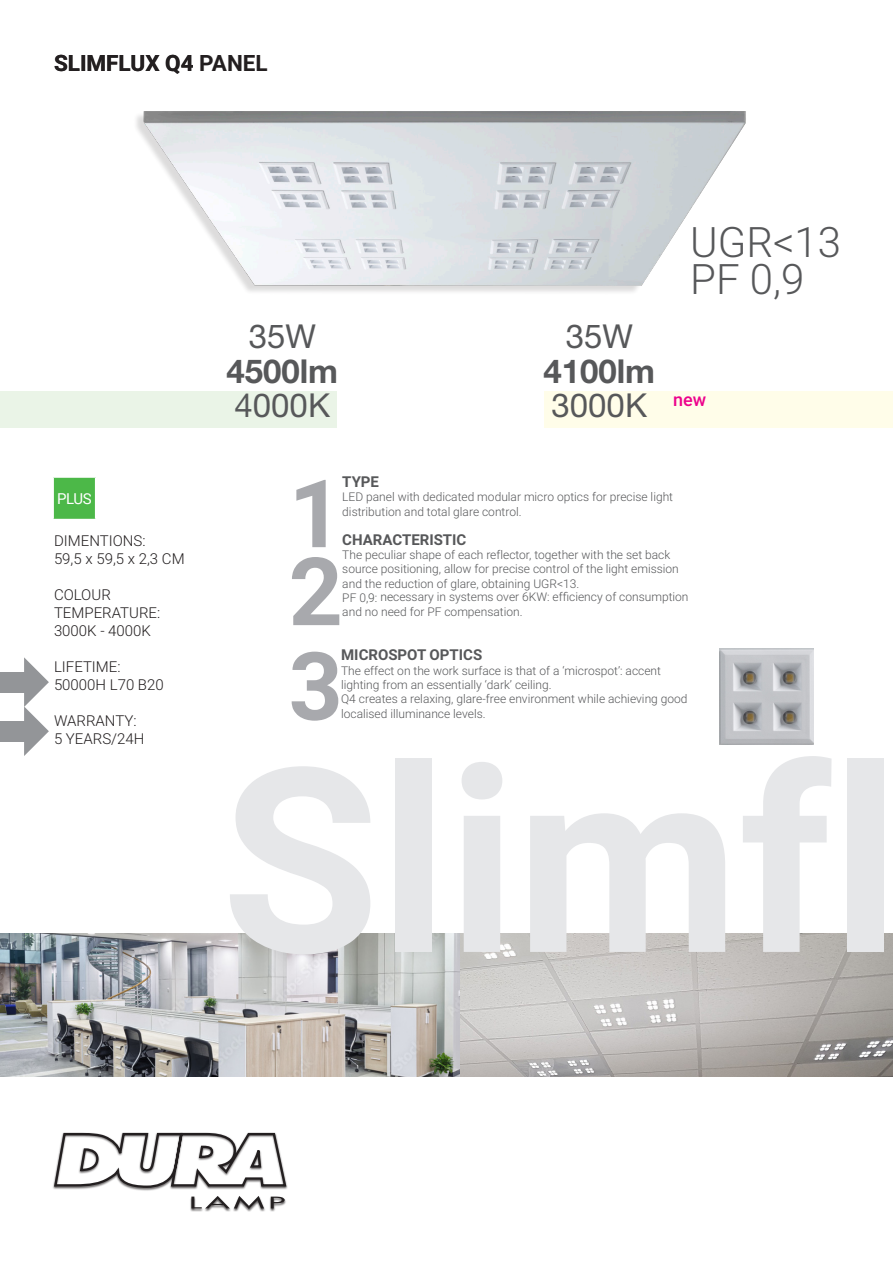
<style>
.page{position:relative;width:893px;height:1263px;background:#fff}
.page>*{position:absolute;margin:0;border:0;box-sizing:border-box;transform-origin:0 0}
.NOME_PRODOTTO{font:700 257.55px "Roboto";color:#e6e7e9}
.t1{font:700 94.5px "Roboto";color:#a8a9ad}
.t2{font:300 42px "Roboto";color:#57585a}
.Duralamp_BODY{font:33px "Helvetica Neue LT Std";color:#57585a}
.Duralamp_BODY-2{font:700 33px "Helvetica Neue LT Std";color:#57585a}
.NOME_PRODOTTO-2{font:700 22.5px "Roboto";color:#231f20}
.t3{font:500 18px "Roboto";color:#ed028c}
.codice_prodotto{font:300 15px "Roboto";color:#231f20}
.t4{font:700 15px "Roboto";color:#57585a}
.dati_quadratini{font:15px "Roboto";color:#fff}
.codice_prodotto-2{font:300 12px/14.4px "Roboto";color:#57585a}
.s1{color:#4f5252}
</style>
<div class="page">
<img style="left:0;top:933px;width:461px;height:143px">
<div style="left:0;top:391px;width:336px;height:37px;background:#eaf4e7"></div>
<img style="left:461px;top:933px;width:432px;height:143px">
<div style="left:53px;top:477px;width:43px;height:42px;background:#4cb848"></div>
<hr style="left:52px;top:476px;width:44px;height:2px;background:#fff">
<hr style="left:52px;top:478px;width:2px;height:41px;background:#fff">
<hr style="left:95px;top:478px;width:1px;height:41px;background:#fff">
<div style="left:0;top:721px;width:24px;height:20px;background:#939598"></div>
<div style="left:0;top:672px;width:24px;height:20px;background:#939598"></div>
<svg style="left:24px;top:657px;width:25px;height:99px"></svg>
<img style="left:719px;top:649px;width:94px;height:96px">
<div style="left:544px;top:391px;width:349px;height:37px;background:#fffde9"></div>
<svg style="left:53px;top:1060px;width:235px;height:129px"></svg>
<svg style="left:271px;top:1196px;width:14px;height:12px"></svg>
<svg style="left:191px;top:1196px;width:73px;height:13px"></svg>
<img style="left:136px;top:111px;width:610px;height:181px">
<p class="NOME_PRODOTTO-2" style="left:54px;top:47px;width:215px">SLIMFLUX Q4 PANEL</p>
<p class="Duralamp_BODY" style="left:249px;top:317px;width:69px">35W</p>
<p class="Duralamp_BODY-2" style="left:226px;top:350px;width:113px">4500lm</p>
<p class="Duralamp_BODY" style="left:235px;top:385px;width:97px">4000K</p>
<p class="t2" style="left:690px;top:213px;width:152px">UGR&lt;13</p>
<p class="t2" style="left:690px;top:250px;width:116px">PF 0,9</p>
<p class="Duralamp_BODY" style="left:566px;top:317px;width:69px">35W</p>
<p class="Duralamp_BODY-2" style="left:543px;top:350px;width:113px">4100lm</p>
<p class="Duralamp_BODY" style="left:552px;top:385px;width:97px">3000K</p>
<p class="t3" style="left:673px;top:387px;width:35px">new</p>
<p class="dati_quadratini" style="left:57px;top:488px;width:36px">PLUS</p>
<p class="codice_prodotto" style="left:54px;top:530px;width:93px">DIMENTIONS:</p>
<p class="codice_prodotto" style="left:54px;top:548px;width:132px">59,5 x 59,5 x 2,3 CM</p>
<p class="codice_prodotto" style="left:54px;top:584px;width:58px">COLOUR</p>
<p class="codice_prodotto" style="left:54px;top:602px;width:108px">TEMPERATURE:</p>
<p class="codice_prodotto" style="left:54px;top:620px;width:98px">3000K - 4000K</p>
<p class="codice_prodotto" style="left:54px;top:656px;width:68px">LIFETIME:</p>
<p class="codice_prodotto" style="left:54px;top:674px;width:111px">50000H L70 B20</p>
<p class="codice_prodotto" style="left:54px;top:710px;width:84px">WARRANTY:</p>
<p class="codice_prodotto" style="left:54px;top:728px;width:92px">5 YEARS/24H</p>
<p class="t4" style="left:342px;top:471px;width:38px">TYPE</p>
<p class="codice_prodotto-2" style="left:342px;top:489px;width:332px">LED panel with dedicated modular micro optics for precise light distribution and total glare control.</p>
<p class="t4" style="left:342px;top:529px;width:126px">CHARACTERISTIC</p>
<p class="codice_prodotto-2" style="left:342px;top:547px;width:338px">The peculiar shape of each reflector, together with the set back source positioning, allow for precise control of the light emission and the reduction of glare, obtaining UGR&lt;13.</p>
<p class="codice_prodotto-2" style="left:342px;top:590px;width:348px">PF 0<span class="s1">,9: ne</span>cessary in systems over 6KW: efficiency of consumption and no need for PF compensation.</p>
<p class="t1" style="left:289px;top:447px;width:56px">1</p>
<p class="t1" style="left:289px;top:525px;width:56px">2</p>
<p class="t4" style="left:341px;top:644px;width:143px">MICROSPOT OPTICS</p>
<p class="codice_prodotto-2" style="left:341px;top:663px;width:321px">The effect on the work surface is that of a ‘microspot’: accent lighting from an essentially ‘dark’ ceiling.</p>
<p class="codice_prodotto-2" style="left:341px;top:691px;width:348px">Q4 creates a relaxing, glare-free environment while achieving good localised illuminance levels.</p>
<p class="t1" style="left:289px;top:620px;width:56px">3</p>
<p class="NOME_PRODOTTO" style="left:221px;top:680px;width:680px">Slimfl</p>
</div>
